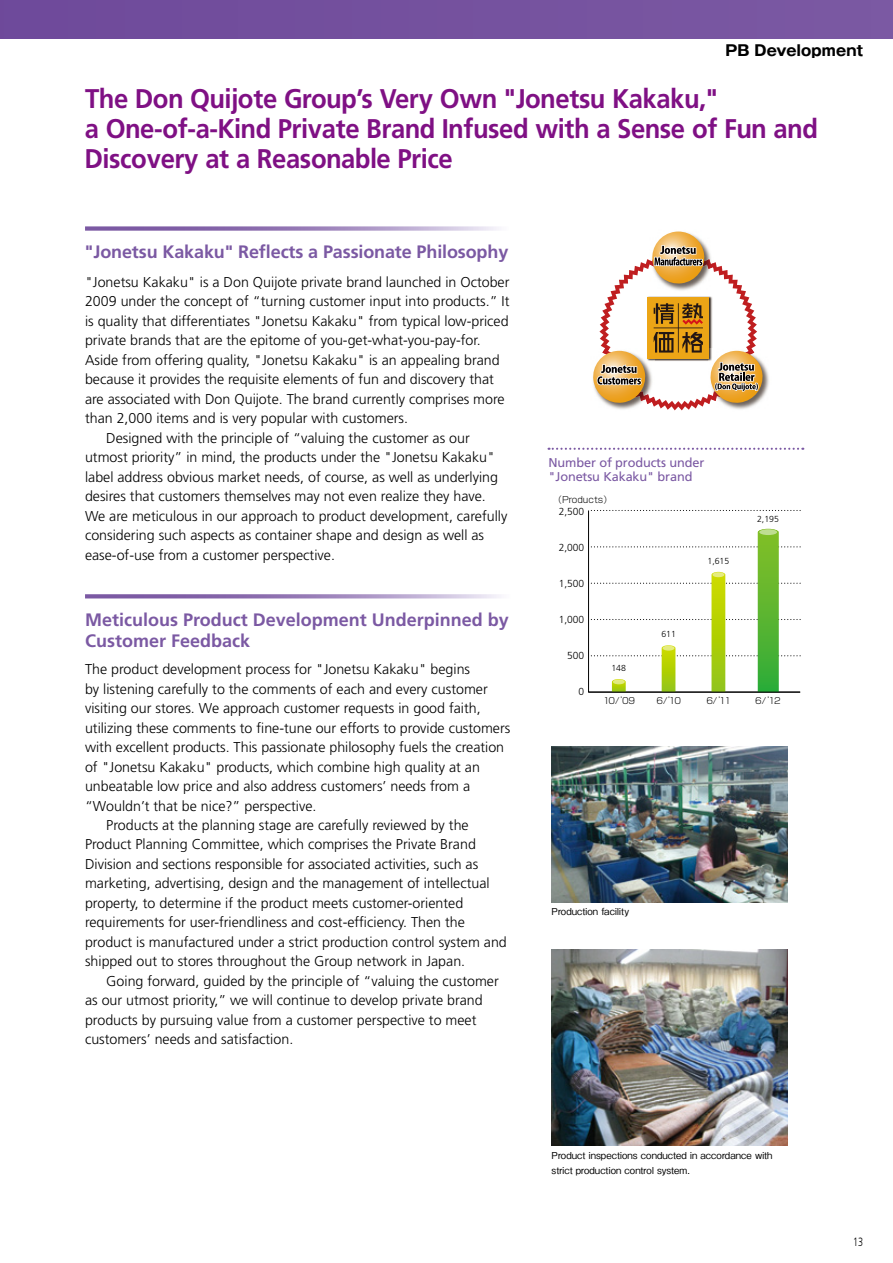
<style>
.page{position:relative;width:893px;height:1263px;background:#fff}
.page>*{position:absolute;margin:0;border:0;box-sizing:border-box;transform-origin:0 0}
.t1{font:700 27px/30px "Frutiger";letter-spacing:-.02em;color:#7f1084;scale:.95 1}
.t2{font:700 18px/21px "Frutiger";color:#7b59a3}
.t3{font:700 14.85px "Gothic MB101 Pro";color:#000}
.t4{font:300 14.25px "Frutiger";color:#000}
.t5{font:12.75px/13.8px "Frutiger";letter-spacing:-.01em;color:#7b59a3}
.t6{font:300 12px "Frutiger";color:#000;scale:.75 1}
.t7{font:300 10.2px "Frutiger";color:#000}
.t8{font:500 9.6px/15px "Gothic BBB Pro";color:#000}
.t9{font:300 8.7px "Shin Go Pro";color:#000}
.t10{font:300 8.7px "Frutiger";color:#000}
</style>
<div class="page">
<img style="left:552px;top:950px;width:235px;height:196px">
<img style="left:552px;top:747px;width:235px;height:155px">
<svg style="left:588px;top:510px;width:212px;height:182px"></svg>
<div style="left:712px;top:572px;width:12px;height:5px;background:#e6ec7f;border-radius:50%"></div>
<hr style="left:589px;top:692px;width:211px;height:1px;background:#000">
<svg style="left:549px;top:448px;width:254px;height:2px"></svg>
<div style="left:0;top:0;width:893px;height:39px;background:#75519e"></div>
<svg style="left:85px;top:226px;width:414px;height:5px"></svg>
<svg style="left:85px;top:594px;width:416px;height:4px"></svg>
<img style="left:764px;top:364px;width:5px;height:32px">
<svg style="left:593px;top:232px;width:171px;height:178px"></svg>
<p class="t3" style="left:725px;top:38px;width:139px">PB Development</p>
<h1 class="t1" style="left:85px;top:83px;width:773px">The Don Quijote Group’s Very Own "Jonetsu Kakaku,"<br>a One-of-a-Kind Private Brand Infused with a Sense of Fun and<br>Discovery at a Reasonable Price</h1>
<p class="t2" style="left:85px;top:241px;width:425px">"Jonetsu Kakaku" Reflects a Passionate Philosophy</p>
<p class="t4" style="left:85px;top:274px;width:426px">"Jonetsu Kakaku" is a Don Quijote private brand launched in October</p>
<p class="t4" style="left:85px;top:293px;width:426px">2009 under the concept of “turning customer input into products.” It</p>
<p class="t4" style="left:85px;top:313px;width:425px">is quality that differentiates "Jonetsu Kakaku" from typical low-priced</p>
<p class="t4" style="left:85px;top:332px;width:397px">private brands that are the epitome of you-get-what-you-pay-for.</p>
<p class="t4" style="left:85px;top:352px;width:416px">Aside from offering quality, "Jonetsu Kakaku" is an appealing brand</p>
<p class="t4" style="left:85px;top:371px;width:410px">because it provides the requisite elements of fun and discovery that</p>
<p class="t4" style="left:85px;top:391px;width:421px">are associated with Don Quijote. The brand currently comprises more</p>
<p class="t4" style="left:85px;top:410px;width:325px">than 2,000 items and is very popular with customers.</p>
<p class="t4" style="left:106px;top:430px;width:365px">Designed with the principle of “valuing the customer as our</p>
<p class="t4" style="left:85px;top:449px;width:411px">utmost priority” in mind, the products under the "Jonetsu Kakaku"</p>
<p class="t4" style="left:85px;top:469px;width:415px">label address obvious market needs, of course, as well as underlying</p>
<p class="t4" style="left:85px;top:488px;width:402px">desires that customers themselves may not even realize they have.</p>
<p class="t4" style="left:85px;top:508px;width:424px">We are meticulous in our approach to product development, carefully</p>
<p class="t4" style="left:85px;top:527px;width:401px">considering such aspects as container shape and design as well as</p>
<p class="t4" style="left:85px;top:547px;width:251px">ease-of-use from a customer perspective.</p>
<p class="t2" style="left:85px;top:609px;width:425px">Meticulous Product Development Underpinned by<br>Customer Feedback</p>
<p class="t4" style="left:85px;top:661px;width:387px">The product development process for "Jonetsu Kakaku" begins</p>
<p class="t4" style="left:85px;top:680px;width:404px">by listening carefully to the comments of each and every customer</p>
<p class="t4" style="left:85px;top:700px;width:397px">visiting our stores. We approach customer requests in good faith,</p>
<p class="t4" style="left:85px;top:719px;width:427px">utilizing these comments to fine-tune our efforts to provide customers</p>
<p class="t4" style="left:85px;top:739px;width:421px">with excellent products. This passionate philosophy fuels the creation</p>
<p class="t4" style="left:85px;top:758px;width:396px">of "Jonetsu Kakaku" products, which combine high quality at an</p>
<p class="t4" style="left:85px;top:778px;width:387px">unbeatable low price and also address customers’ needs from a</p>
<p class="t4" style="left:85px;top:797px;width:233px">“Wouldn’t that be nice?” perspective.</p>
<p class="t4" style="left:106px;top:817px;width:364px">Products at the planning stage are carefully reviewed by the</p>
<p class="t4" style="left:85px;top:836px;width:392px">Product Planning Committee, which comprises the Private Brand</p>
<p class="t4" style="left:85px;top:856px;width:395px">Division and sections responsible for associated activities, such as</p>
<p class="t4" style="left:85px;top:875px;width:406px">marketing, advertising, design and the management of intellectual</p>
<p class="t4" style="left:85px;top:895px;width:380px">property, to determine if the product meets customer-oriented</p>
<p class="t4" style="left:85px;top:914px;width:381px">requirements for user-friendliness and cost-efficiency. Then the</p>
<p class="t4" style="left:85px;top:934px;width:423px">product is manufactured under a strict production control system and</p>
<p class="t4" style="left:85px;top:953px;width:382px">shipped out to stores throughout the Group network in Japan.</p>
<p class="t4" style="left:106px;top:973px;width:394px">Going forward, guided by the principle of “valuing the customer</p>
<p class="t4" style="left:85px;top:992px;width:399px">as our utmost priority,” we will continue to develop private brand</p>
<p class="t4" style="left:85px;top:1012px;width:393px">products by pursuing value from a customer perspective to meet</p>
<p class="t4" style="left:85px;top:1031px;width:210px">customers’ needs and satisfaction.</p>
<p class="t5" style="left:549px;top:455px;width:157px">Number of products under "Jonetsu Kakaku" brand</p>
<p class="t9" style="left:553px;top:493px;width:60px">（Products）</p>
<p class="t7" style="left:559px;top:506px;width:27px">2,500</p>
<p class="t7" style="left:559px;top:542px;width:27px">2,000</p>
<p class="t7" style="left:559px;top:578px;width:27px">1,500</p>
<p class="t7" style="left:559px;top:614px;width:27px">1,000</p>
<p class="t7" style="left:567px;top:650px;width:19px">500</p>
<p class="t7" style="left:579px;top:686px;width:7px">0</p>
<p class="t10" style="left:611px;top:663px;width:16px">148</p>
<p class="t9" style="left:603px;top:694px;width:34px">10/ ’09</p>
<p class="t10" style="left:661px;top:629px;width:16px">611</p>
<p class="t9" style="left:657px;top:694px;width:26px">6/’10</p>
<p class="t10" style="left:707px;top:556px;width:23px">1,615</p>
<p class="t9" style="left:706px;top:694px;width:26px">6/’11</p>
<p class="t10" style="left:757px;top:514px;width:23px">2,195</p>
<p class="t9" style="left:755px;top:694px;width:27px">6/ ’12</p>
<p class="t8" style="left:551px;top:902px;width:79px">Production facility</p>
<p class="t8" style="left:551px;top:1146px;width:223px">Product inspections conducted in accordance with strict production control system.</p>
<p class="t6" style="left:853px;top:1235px;width:15px">13</p>
</div>
